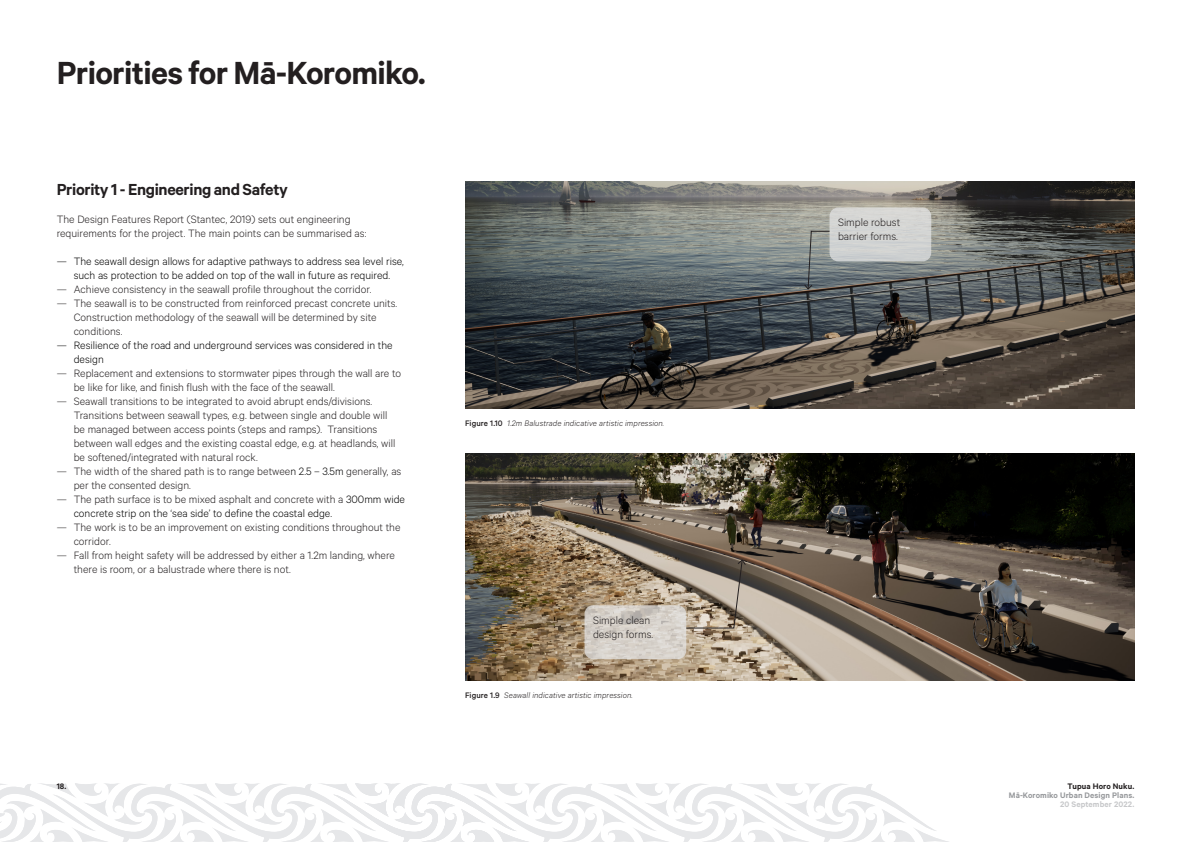
<style>
.page{position:relative;width:1191px;height:842px;background:#fff}
.page>*{position:absolute;margin:0;border:0;box-sizing:border-box;transform-origin:0 0}
.H1__TOC{font:600 36px "Calibre";letter-spacing:-.02em;color:#231f20}
.H2__non_TOC{font:600 18px "Calibre";letter-spacing:-.02em;color:#231f20}
.Body{font:300 12px/14px "Calibre";color:#231f20}
.t1{font:300 12px/14px "Calibre";color:#000}
.t2{font:italic 300 9px "Calibre";letter-spacing:.01em;color:#231f20}
.t3{font:600 9px "Calibre";letter-spacing:.01em;color:#97999c}
.t4{font:600 9px "Calibre";letter-spacing:.01em;color:#231f20}
.t5{font:600 9px "Calibre";letter-spacing:.01em;color:#c7c8ca}
.s1{color:#000}
.s2{color:#231f20}
.s3{font-weight:500;font-style:normal}
</style>
<div class="page">
<svg style="left:0;top:783px;width:949px;height:59px"></svg>
<img style="left:465px;top:181px;width:669px;height:227px">
<img style="left:465px;top:454px;width:669px;height:226px">
<div style="left:829px;top:207px;width:102px;height:54px;background:#d3d4d3;border-radius:9px"></div>
<svg style="left:584px;top:605px;width:102px;height:54px;fill:#d7d1ca"></svg>
<svg style="left:803px;top:230px;width:27px;height:60px"></svg>
<svg style="left:685px;top:559px;width:62px;height:70px"></svg>
<p class="H1__TOC" style="left:57px;top:51px;width:370px">Priorities for Mā-Koromiko.</p>
<p class="H2__non_TOC" style="left:57px;top:179px;width:232px">Priority 1 - Engineering and Safety</p>
<p class="Body" style="left:57px;top:212px;width:311px">The Design Features Report (Stantec, 2019) sets out engineering requirements for the project. The main points can be summarised as:</p>
<p class="t1" style="left:57px;top:254px;width:349px;text-align:center">— The seawall design allows for adaptive pathways to address sea level rise, such as protection to be added on top of the wall in future as required.</p>
<p class="Body" style="left:57px;top:282px;width:316px">— Achieve consistency in the seawall profile throughout the corridor.</p>
<p class="Body" style="left:74px;top:296px;width:325px;text-indent:-17px">— The seawall is to be constructed from reinforced precast concrete units.<br>Construction methodology of the seawall will be determined by site conditions.</p>
<p class="t1" style="left:74px;top:338px;width:320px;text-indent:-17px">— Resilience of the road and underground services was considered in the design</p>
<p class="Body" style="left:74px;top:366px;width:329px;text-indent:-17px">— Replacement and extensions to stormwater pipes through the wall are to be like for like, and finish flush with the face of the seawall.</p>
<p class="Body" style="left:74px;top:394px;width:323px;text-indent:-17px">— Seawall transitions to be integrated to avoid abrupt ends/divisions.<br>Transitions between seawall types, e.g. between single and double will be managed between access points (steps and ramps). Transitions between wall edges and the existing coastal edge, e.g. at headlands, will be softened/integrated with natural rock.</p>
<p class="Body" style="left:74px;top:464px;width:329px;text-indent:-17px">— The width of the shared path is to range betwee<span class="s1">n 2.5 – 3.5m</span> generally, as per the consented design.</p>
<p class="t1" style="left:74px;top:492px;width:333px;text-indent:-17px"><span class="s2">— The path surface is to be mixed asphalt and concrete with a</span> 300mm wide concrete strip on the ‘sea side’ to define the coastal edge.</p>
<p class="Body" style="left:74px;top:520px;width:328px;text-indent:-17px">— The work is to be an improvement on existing conditions throughout the corridor.</p>
<p class="Body" style="left:74px;top:548px;width:323px;text-indent:-17px">— Fall from height safety will be addressed by either a 1.2m landing, where there is room, or a balustrade where there is not.</p>
<p class="t2" style="left:465px;top:418px;width:201px"><span class="s3">Figure 1.10</span> 1.2m Balustrade indicative artistic impression.</p>
<p class="Body" style="left:593px;top:612px;width:62px">Simple clean design forms.</p>
<p class="t2" style="left:465px;top:690px;width:169px"><span class="s3">Figure 1.9</span> Seawall indicative artistic impression.</p>
<p class="Body" style="left:838px;top:215px;width:64px">Simple robust barrier forms.</p>
<p class="t4" style="left:57px;top:781px;width:11px">18.</p>
<p class="t4" style="left:1067px;top:781px;width:68px">Tupua Horo Nuku.</p>
<p class="t3" style="left:1009px;top:790px;width:127px">Mā-Koromiko Urban Design Plans.</p>
<p class="t5" style="left:1060px;top:799px;width:76px">20 September 2022.</p>
</div>
